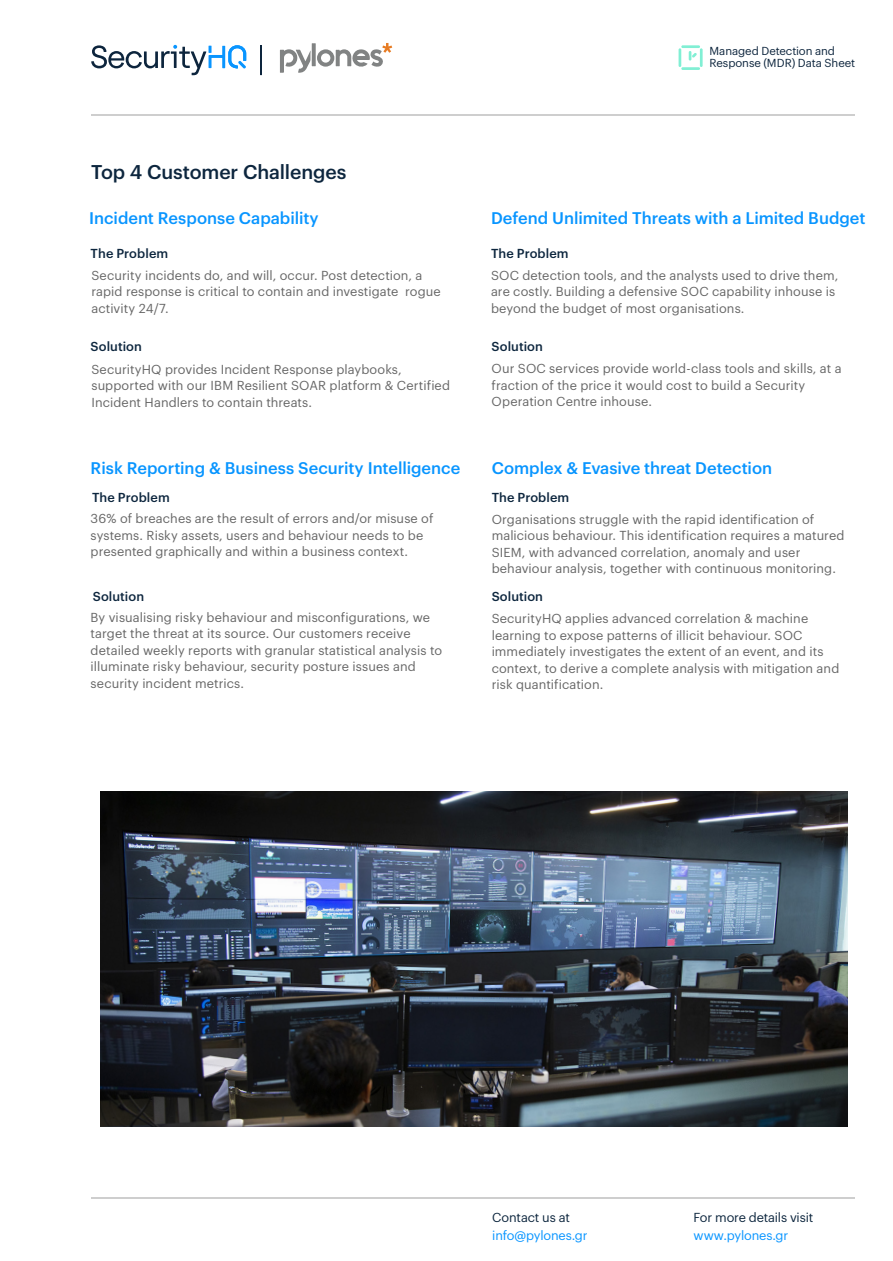
<style>
.page{position:relative;width:893px;height:1261px;background:#fff}
.page>*{position:absolute;margin:0;border:0;box-sizing:border-box;transform-origin:0 0}
.t1{font:500 19.5px "Graphik";letter-spacing:-.005em;color:#0d263e}
.t2{font:500 16.5px "Graphik";color:#0895ff}
.t3{font:12.75px/16.5px "Graphik";letter-spacing:.005em;color:#666}
.t4{font:500 12.75px "Graphik";letter-spacing:.01em;color:#0d263e}
.t5{font:12.75px "Graphik";letter-spacing:-.01em;color:#0d263e}
.t6{font:12.75px "Graphik";letter-spacing:-.01em;color:#0895ff}
.t7{font:11.4px/12.1px "Graphik";letter-spacing:-.005em;color:#0d253d}
</style>
<div class="page">
<img style="left:101px;top:791px;width:747px;height:335px">
<hr style="left:91px;top:115px;width:764px;height:1px;background:#cecece">
<svg style="left:91px;top:45px;width:155px;height:30px"></svg>
<hr style="left:260px;top:45px;width:2px;height:30px;background:#0d253d">
<hr style="left:700px;top:48px;width:3px;height:19px;background:#81efd4">
<svg style="left:679px;top:48px;width:2px;height:19px"></svg>
<hr style="left:681px;top:45px;width:19px;height:3px;background:#81efd4">
<hr style="left:681px;top:67px;width:19px;height:3px;background:#81efd4">
<svg style="left:689px;top:51px;width:8px;height:10px"></svg>
<svg style="left:280px;top:43px;width:112px;height:30px"></svg>
<hr style="left:91px;top:1197px;width:764px;height:2px;background:#cecece">
<p class="t7" style="left:709px;top:46px;width:147px">Managed Detection and<br>Response (MDR) Data Sheet</p>
<h1 class="t1" style="left:91px;top:164px;width:257px">Top 4 Customer Challenges</h1>
<p class="t2" style="left:89px;top:211px;width:231px">Incident Response Capability</p>
<p class="t4" style="left:91px;top:248px;width:79px">The Problem</p>
<p class="t3" style="left:91px;top:268px;width:351px">Security incidents do, and will, occur. Post detection, a rapid response is critical to contain and investigate rogue activity 24/7.</p>
<p class="t4" style="left:91px;top:342px;width:53px">Solution</p>
<p class="t3" style="left:91px;top:362px;width:360px">SecurityHQ provides Incident Response playbooks, supported with our IBM Resilient SOAR platform &amp; Certified<br>Incident Handlers to contain threats.</p>
<p class="t2" style="left:91px;top:462px;width:371px">Risk Reporting &amp; Business Security Intelligence</p>
<p class="t4" style="left:92px;top:492px;width:79px">The Problem</p>
<p class="t3" style="left:91px;top:511px;width:344px">36% of breaches are the result of errors and/or misuse of systems. Risky assets, users and behaviour needs to be presented graphically and within a business context.</p>
<p class="t4" style="left:93px;top:591px;width:53px">Solution</p>
<p class="t3" style="left:91px;top:610px;width:353px">By visualising risky behaviour and misconfigurations, we target the threat at its source. Our customers receive detailed weekly reports with granular statistical analysis to illuminate risky behaviour, security posture issues and security incident metrics.</p>
<p class="t2" style="left:491px;top:211px;width:376px">Defend Unlimited Threats with a Limited Budget</p>
<p class="t4" style="left:491px;top:248px;width:79px">The Problem</p>
<p class="t3" style="left:491px;top:268px;width:349px">SOC detection tools, and the analysts used to drive them, are costly. Building a defensive SOC capability inhouse is beyond the budget of most organisations.</p>
<p class="t4" style="left:492px;top:341px;width:53px">Solution</p>
<p class="t3" style="left:492px;top:361px;width:351px">Our SOC services provide world-class tools and skills, at a fraction of the price it would cost to build a Security<br>Operation Centre inhouse.</p>
<p class="t2" style="left:492px;top:462px;width:282px">Complex &amp; Evasive threat Detection</p>
<p class="t3" style="left:492px;top:512px;width:354px">Organisations struggle with the rapid identification of malicious behaviour. This identification requires a matured SIEM, with advanced correlation, anomaly and user behaviour analysis, together with continuous monitoring.</p>
<p class="t4" style="left:492px;top:492px;width:79px">The Problem</p>
<p class="t4" style="left:492px;top:591px;width:53px">Solution</p>
<p class="t3" style="left:492px;top:611px;width:349px">SecurityHQ applies advanced correlation &amp; machine learning to expose patterns of illicit behaviour. SOC immediately investigates the extent of an event, and its context, to derive a complete analysis with mitigation and risk quantification.</p>
<p class="t5" style="left:693px;top:1212px;width:121px">For more details visit</p>
<p class="t5" style="left:492px;top:1212px;width:79px">Contact us at</p>
<p class="t6" style="left:492px;top:1231px;width:97px">info@pylones.gr</p>
<p class="t6" style="left:693px;top:1231px;width:96px">www.pylones.gr</p>
</div>
